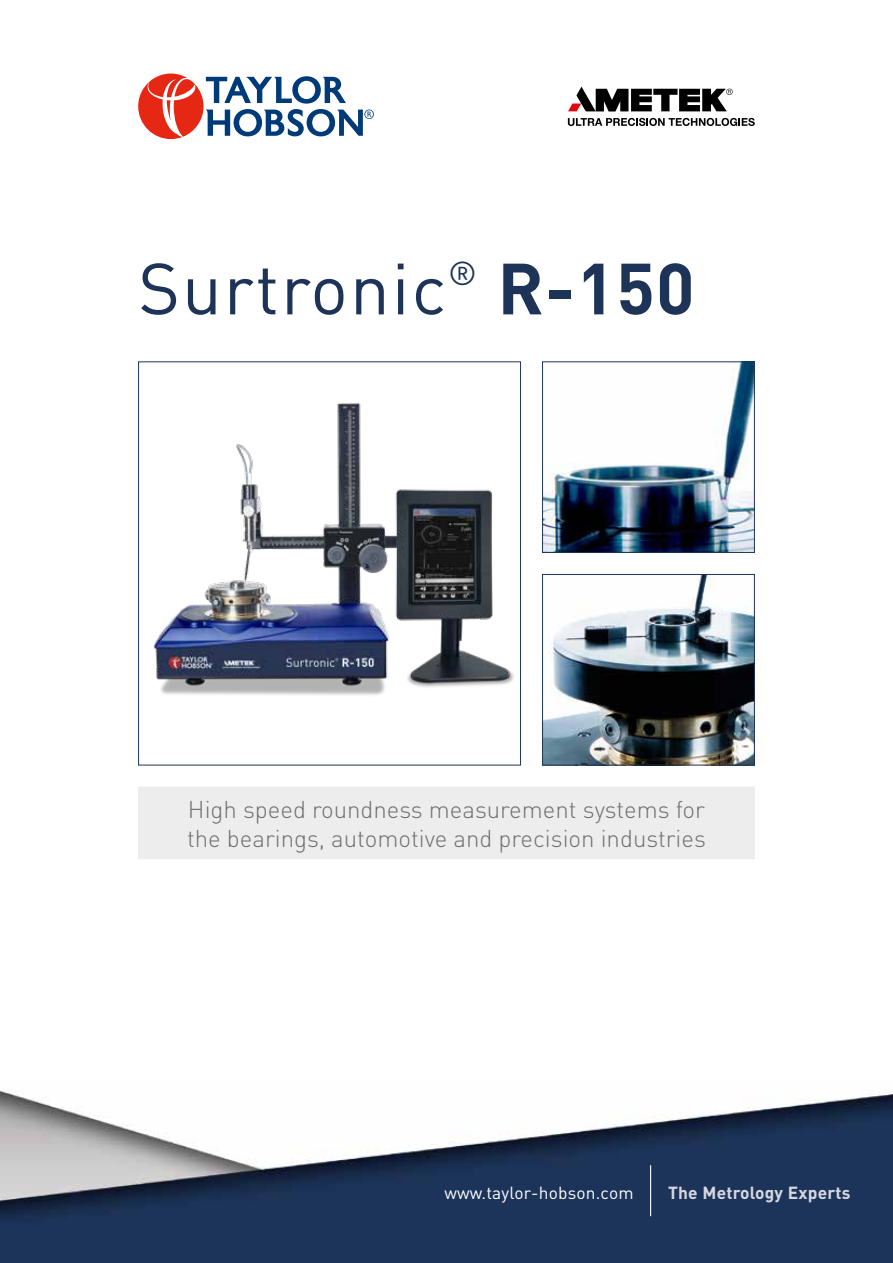
<style>
.page{position:relative;width:893px;height:1263px;background:#fff}
.page>*{position:absolute;margin:0;border:0;box-sizing:border-box;transform-origin:0 0}
.t1{font:71.25px "DIN";letter-spacing:.025em;color:#1d3458}
.t2{font:300 24px/28.8px "DIN";color:#706f6f}
.t3{font:17.4px "DIN";letter-spacing:.01em;color:#fff}
.t4{font:700 17.4px "DIN";letter-spacing:.01em;color:#d8d7e1}
.s1{font-weight:700}
</style>
<div class="page">
<img style="left:0;top:1090px;width:893px;height:173px">
<img style="left:544px;top:576px;width:209px;height:187px">
<div style="left:542px;top:574px;width:213px;height:191px;border:1px solid #1d3458"></div>
<img style="left:153px;top:403px;width:361px;height:292px">
<div style="left:138px;top:361px;width:383px;height:404px;border:1px solid #1d3458"></div>
<img style="left:544px;top:363px;width:209px;height:188px">
<div style="left:542px;top:361px;width:213px;height:192px;border:1px solid #1d3458"></div>
<svg style="left:138px;top:74px;width:236px;height:65px"></svg>
<svg style="left:568px;top:118px;width:187px;height:8px"></svg>
<svg style="left:568px;top:87px;width:165px;height:25px"></svg>
<div style="left:138px;top:787px;width:617px;height:72px;background:#ededed"></div>
<hr style="left:650px;top:1165px;width:1px;height:51px;background:#fff">
<h1 class="t1" style="left:138px;top:244px;width:558px">Surtronic<sup>®</sup> <span class="s1">R-150</span></h1>
<p class="t2" style="left:187px;top:795px;width:520px">High speed roundness measurement systems for the bearings, automotive and precision industries</p>
<p class="t3" style="left:444px;top:1182px;width:191px">www.taylor-hobson.com</p>
<p class="t4" style="left:668px;top:1181px;width:184px">The Metrology Experts</p>
</div>
